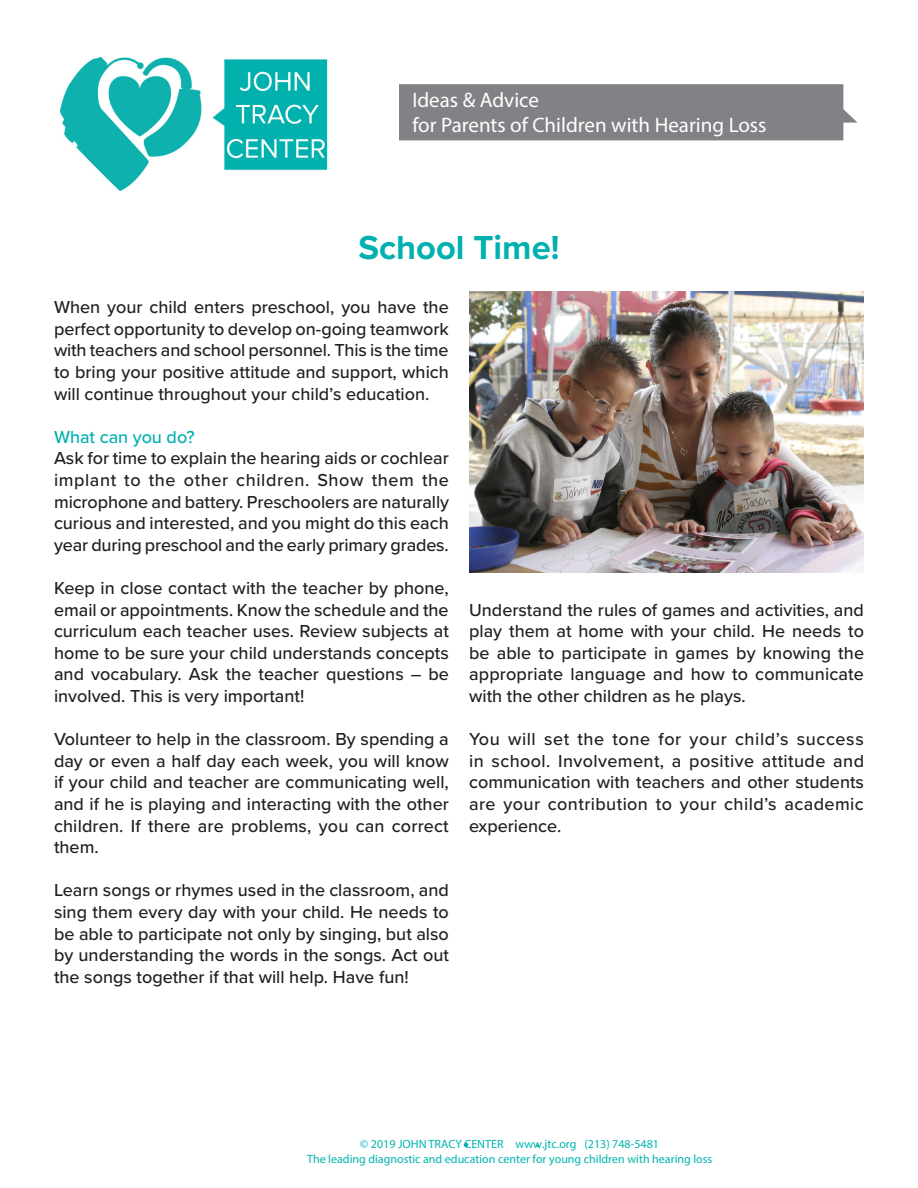
<style>
.page{position:relative;width:918px;height:1188px;background:#fff}
.page>*{position:absolute;margin:0;border:0;box-sizing:border-box;transform-origin:0 0}
.TITLE__Special_Paper{font:700 34.5px "Proxima Nova";color:#00b1b0}
.t1{font:21px/25.2px "Myriad Pro";color:#fff}
.Body_Text{font:500 18px/21.6px "Proxima Nova";color:#231f20;text-align:justify}
.Subhead_2{font:500 18px "Proxima Nova";letter-spacing:-.005em;color:#00b1b0}
.t2{font:12px/14.4px "Myriad Pro";color:#00b5af;text-align:center}
</style>
<div class="page">
<svg style="left:464px;top:1143px;width:4px;height:4px"></svg>
<img style="left:60px;top:57px;width:268px;height:134px">
<div style="left:399px;top:84px;width:459px;height:56px;background:#808285"></div>
<img style="left:469px;top:291px;width:395px;height:281px">
<p class="t1" style="left:412px;top:87px;width:356px">Ideas &amp; Advice<br>for Parents of Children with Hearing Loss</p>
<p class="TITLE__Special_Paper" style="left:358px;top:222px;width:203px">School Time!</p>
<p class="Body_Text" style="left:54px;top:296px;width:396px">When your child enters preschool, you have the perfect opportunity to develop on-going teamwork with teachers and school personnel. This is the time to bring your positive attitude and support, which will continue throughout your child’s education.</p>
<p class="Subhead_2" style="left:54px;top:423px;width:142px">What can you do?</p>
<p class="Body_Text" style="left:54px;top:447px;width:397px">Ask for time to explain the hearing aids or cochlear implant to the other children. Show them the microphone and battery. Preschoolers are naturally curious and interested, and you might do this each year during preschool and the early primary grades.</p>
<p class="Body_Text" style="left:54px;top:577px;width:397px">Keep in close contact with the teacher by phone, email or appointments. Know the schedule and the curriculum each teacher uses. Review subjects at home to be sure your child understands concepts and vocabulary. Ask the teacher questions – be involved. This is very important!</p>
<p class="Body_Text" style="left:54px;top:728px;width:396px">Volunteer to help in the classroom. By spending a day or even a half day each week, you will know if your child and teacher are communicating well, and if he is playing and interacting with the other children. If there are problems, you can correct them.</p>
<p class="Body_Text" style="left:54px;top:879px;width:396px">Learn songs or rhymes used in the classroom, and sing them every day with your child. He needs to be able to participate not only by singing, but also by understanding the words in the songs. Act out the songs together if that will help. Have fun!</p>
<p class="Body_Text" style="left:469px;top:598px;width:396px">Understand the rules of games and activities, and play them at home with your child. He needs to be able to participate in games by knowing the appropriate language and how to communicate with the other children as he plays.</p>
<p class="Body_Text" style="left:469px;top:728px;width:396px">You will set the tone for your child’s success in school. Involvement, a positive attitude and communication with teachers and other students are your contribution to your child’s academic experience.</p>
<p class="t2" style="left:307px;top:1137px;width:407px">© 2019 JOHN TRACY CENTER www.jtc.org (213) 748-5481<br>The leading diagnostic and education center for young children with hearing loss</p>
</div>
